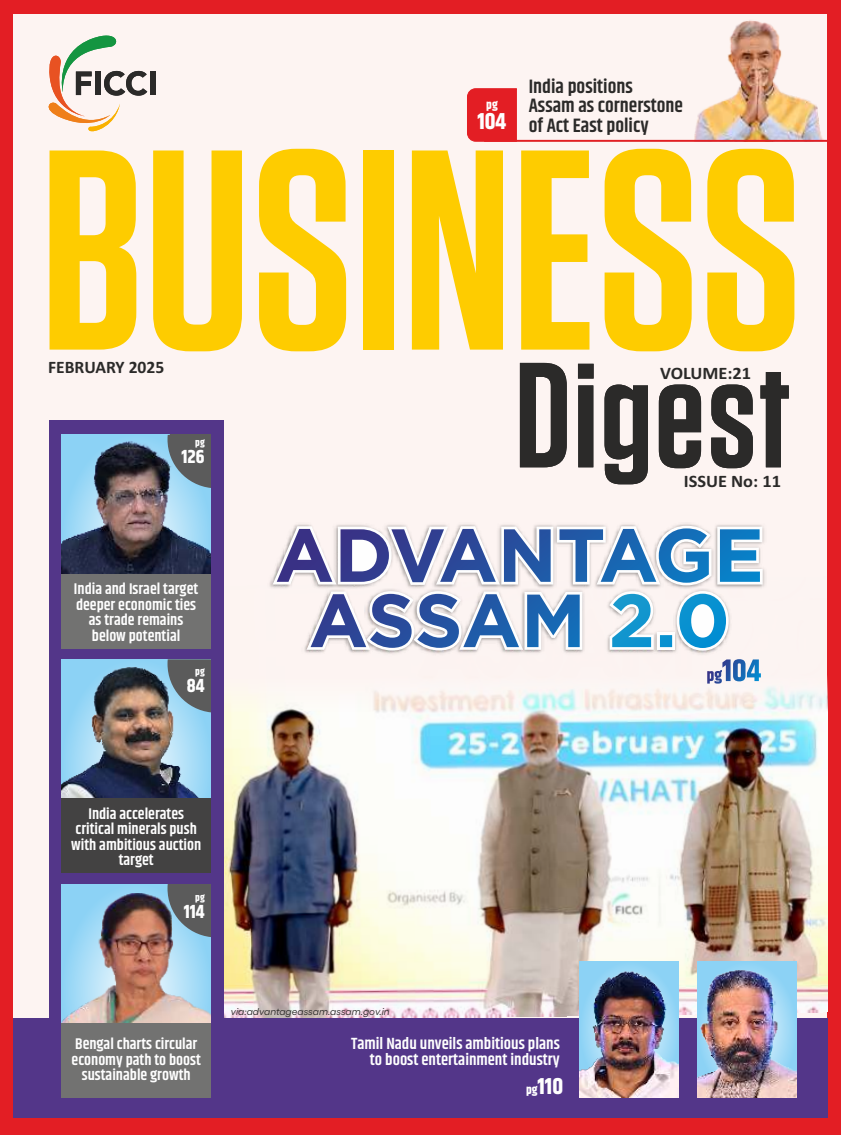
<style>
.page{position:relative;width:841px;height:1135px;background:#fff}
.page>*{position:absolute;margin:0;border:0;box-sizing:border-box;transform-origin:0 0}
.t1{font:600 284.4px "Tungsten";color:#fecc00}
.t2{font:600 149.1px "Tungsten";letter-spacing:.015em;color:#2b2a29}
.t3{font:700 22.95px "Khand";color:#fefefe}
.t4{font:600 19.5px "Khand";color:#2b2a29}
.t5{font:700 18.9px "Khand";color:#fefefe}
.t6{font:700 17.55px "Calibri";color:#2b2a29;scale:1.05 1}
.t7{font:700 17.55px "Calibri";color:#2b2a29}
.t8{font:600 16.35px/16.2px "Khand";color:#fefefe;text-align:right}
.t9{font:600 15.6px/15.5px "Khand";color:#fefefe;text-align:center}
.t10{font:700 12.45px "Khand";color:#fefefe}
.t11{font:700 10.2px "Khand";color:#fefefe}
.t12{font:italic 10.05px "Gellix";color:#2b2a29}
.s1{font-size:12.45px}
</style>
<div class="page">
<svg style="left:840px;top:1106px;width:1px;height:29px"></svg>
<svg style="left:840px;top:0;width:1px;height:26px"></svg>
<div style="left:0;top:0;width:840px;height:1135px;background:#e31e24"></div>
<div style="left:14px;top:14px;width:813px;height:1104px;background:#fdf4f2"></div>
<img style="left:223px;top:575px;width:604px;height:444px">
<div style="left:14px;top:1019px;width:813px;height:99px;background:#533689"></div>
<img style="left:677px;top:20px;width:150px;height:120px">
<svg style="left:48px;top:35px;width:99px;height:97px"></svg>
<div style="left:150px;top:72px;width:5px;height:23px;background:#2b2a29"></div>
<img style="left:697px;top:962px;width:99px;height:135px">
<div style="left:484px;top:140px;width:343px;height:2px;background:#9d4c1f;border:1px solid #e31e24"></div>
<div style="left:467px;top:88px;width:50px;height:54px;background:#e31e24"></div>
<div style="left:49px;top:421px;width:174px;height:697px;background:#533689"></div>
<div style="left:62px;top:884px;width:149px;height:213px;background:#8cd2f5"></div>
<img style="left:62px;top:894px;width:149px;height:129px">
<img style="left:62px;top:659px;width:149px;height:140px">
<div style="left:62px;top:1023px;width:149px;height:74px;background:#727271"></div>
<img style="left:62px;top:441px;width:149px;height:133px">
<div style="left:62px;top:574px;width:149px;height:74px;background:#727271"></div>
<div style="left:62px;top:799px;width:149px;height:74px;background:#434242"></div>
<img style="left:266px;top:524px;width:503px;height:135px">
<svg style="left:676px;top:591px;width:52px;height:60px"></svg>
<div style="left:657px;top:632px;width:17px;height:18px;background:#fefefe"></div>
<svg style="left:609px;top:591px;width:44px;height:59px"></svg>
<svg style="left:306px;top:591px;width:276px;height:60px"></svg>
<svg style="left:717px;top:583px;width:45px;height:2px"></svg>
<svg style="left:272px;top:526px;width:439px;height:59px"></svg>
<svg style="left:276px;top:527px;width:488px;height:56px"></svg>
<svg style="left:309px;top:592px;width:278px;height:57px"></svg>
<svg style="left:611px;top:592px;width:115px;height:57px"></svg>
<img style="left:579px;top:962px;width:99px;height:135px">
<svg style="left:167px;top:884px;width:44px;height:53px;background:#646e73"></svg>
<svg style="left:167px;top:435px;width:44px;height:53px;background:#677379"></svg>
<svg style="left:707px;top:658px;width:54px;height:27px"></svg>
<p class="t4" style="left:528px;top:73px;width:106px">India positions</p>
<p class="t4" style="left:528px;top:92px;width:156px">Assam as cornerstone</p>
<p class="t4" style="left:477px;top:111px;width:173px"><sup>104</sup> of Act East policy</p>
<p class="t10" style="left:486px;top:96px;width:13px">pg</p>
<h1 class="t1" style="left:40px;top:122px;width:762px">BUSINESS</h1>
<h2 class="t2" style="left:515px;top:348px;width:277px">Digest</h2>
<p class="t7" style="left:48px;top:360px;width:118px">FEBRUARY 2025</p>
<p class="t6" style="left:660px;top:365px;width:88px">VOLUME:21</p>
<p class="t11" style="left:195px;top:435px;width:11px">pg</p>
<p class="t5" style="left:181px;top:443px;width:25px">126</p>
<p class="t6" style="left:683px;top:474px;width:94px">ISSUE No: 11</p>
<p class="t9" style="left:74px;top:582px;width:126px">India and Israel target deeper economic ties as trade remains below potential</p>
<p class="t11" style="left:195px;top:664px;width:11px">pg</p>
<p class="t5" style="left:187px;top:672px;width:19px">84</p>
<p class="t9" style="left:71px;top:807px;width:131px">India accelerates critical minerals push with ambitious auction target</p>
<p class="t11" style="left:195px;top:890px;width:11px">pg</p>
<p class="t5" style="left:184px;top:898px;width:22px">114</p>
<p class="t9" style="left:72px;top:1037px;width:131px">Bengal charts circular economy path to boost sustainable growth</p>
<p class="t12" style="left:231px;top:1007px;width:160px">via:advantageassam.assam.gov.in</p>
<p class="t8" style="left:351px;top:1036px;width:210px">Tamil Nadu unveils ambitious plans to boost entertainment industry</p>
<h3 class="t3" style="left:526px;top:1070px;width:38px"><span class="s1">pg</span>110</h3>
</div>
